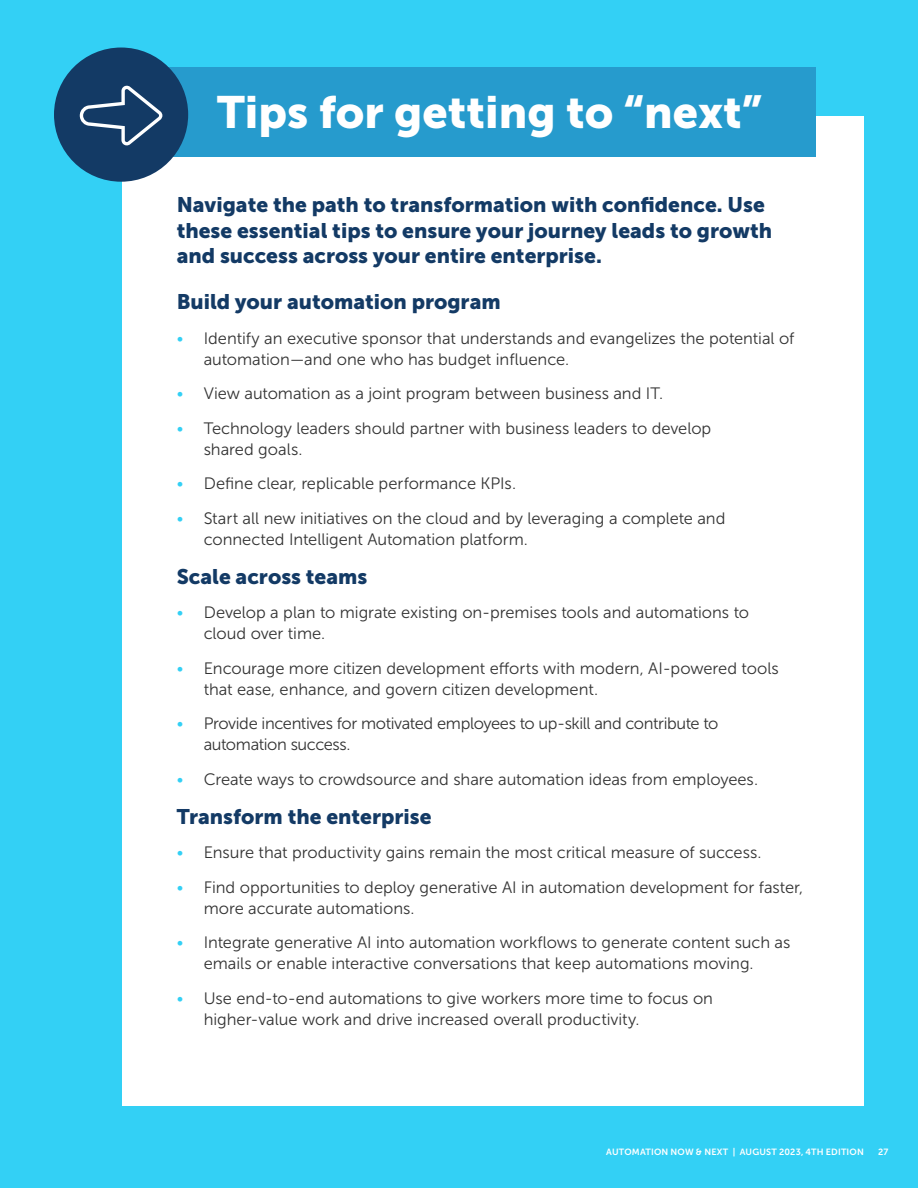
<style>
.page{position:relative;width:918px;height:1188px;background:#33d0f5}
.page>*{position:absolute;margin:0;border:0;box-sizing:border-box;transform-origin:0 0}
.t1{font:45px "Museo Sans 900";color:#fff}
.t2{font:21px/25.5px "Museo Sans 900";color:#133a65}
.t3{font:16.5px/21px "Museo Sans 300";letter-spacing:-.005em;color:#333}
.t4{font:16.5px/21px "Museo Sans 300";letter-spacing:-.025em;color:#333}
.t5{font:9px "Museo Sans 700";letter-spacing:.02em;color:#fff}
.s1{color:#33d0f5}
</style>
<div class="page">
<div style="left:123px;top:116px;width:741px;height:990px;background:#fff"></div>
<div style="left:123px;top:67px;width:693px;height:90px;background:#269bcd"></div>
<div style="left:54px;top:48px;width:134px;height:134px;background:#133a65;border-radius:50%"></div>
<svg style="left:80px;top:86px;width:82px;height:59px"></svg>
<h1 class="t1" style="left:217px;top:86px;width:547px">Tips for getting to “next”</h1>
<p class="t2" style="left:177px;top:192px;width:597px">Navigate the path to transformation with confidence. Use these essential tips to ensure your journey leads to growth and success across your entire enterprise.</p>
<p class="t2" style="left:177px;top:289px;width:326px">Build your automation program</p>
<p class="t3" style="left:204px;top:328px;width:592px;text-indent:-27px"><span class="s1">•</span> Identify an executive sponsor that understands and evangelizes the potential of automation—and one who has budget influence.</p>
<p class="t3" style="left:177px;top:383px;width:488px"><span class="s1">•</span> View automation as a joint program between business and IT.</p>
<p class="t3" style="left:204px;top:418px;width:509px;text-indent:-27px"><span class="s1">•</span> Technology leaders should partner with business leaders to develop shared goals.</p>
<p class="t3" style="left:177px;top:473px;width:341px"><span class="s1">•</span> Define clear, replicable performance KPIs.</p>
<p class="t3" style="left:204px;top:508px;width:523px;text-indent:-27px"><span class="s1">•</span> Start all new initiatives on the cloud and by leveraging a complete and connected Intelligent Automation platform.</p>
<p class="t2" style="left:177px;top:563px;width:192px">Scale across teams</p>
<p class="t3" style="left:204px;top:602px;width:547px;text-indent:-27px"><span class="s1">•</span> Develop a plan to migrate existing on-premises tools and automations to cloud over time.</p>
<p class="t3" style="left:204px;top:658px;width:577px;text-indent:-27px"><span class="s1">•</span> Encourage more citizen development efforts with modern, AI-powered tools that ease, enhance, and govern citizen development.</p>
<p class="t4" style="left:204px;top:713px;width:516px;text-indent:-27px"><span class="s1">•</span> Provide incentives for motivated employees to up-skill and contribute to automation success.</p>
<p class="t3" style="left:177px;top:769px;width:583px"><span class="s1">•</span> Create ways to crowdsource and share automation ideas from employees.</p>
<p class="t2" style="left:177px;top:803px;width:256px">Transform the enterprise</p>
<p class="t3" style="left:177px;top:842px;width:586px"><span class="s1">•</span> Ensure that productivity gains remain the most critical measure of success.</p>
<p class="t3" style="left:204px;top:877px;width:601px;text-indent:-27px"><span class="s1">•</span> Find opportunities to deploy generative AI in automation development for faster, more accurate automations.</p>
<p class="t3" style="left:177px;top:932px;width:615px;text-align:center"><span class="s1">•</span> Integrate generative AI into automation workflows to generate content such as emails or enable interactive conversations that keep automations moving.</p>
<p class="t3" style="left:204px;top:988px;width:511px;text-indent:-27px"><span class="s1">•</span> Use end-to-end automations to give workers more time to focus on higher-value work and drive increased overall productivity.</p>
<p class="t5" style="left:606px;top:1147px;width:259px">AUTOMATION NOW &amp; NEXT | AUGUST 2023, 4TH EDITION</p>
<p class="t5" style="left:878px;top:1147px;width:12px">27</p>
</div>
